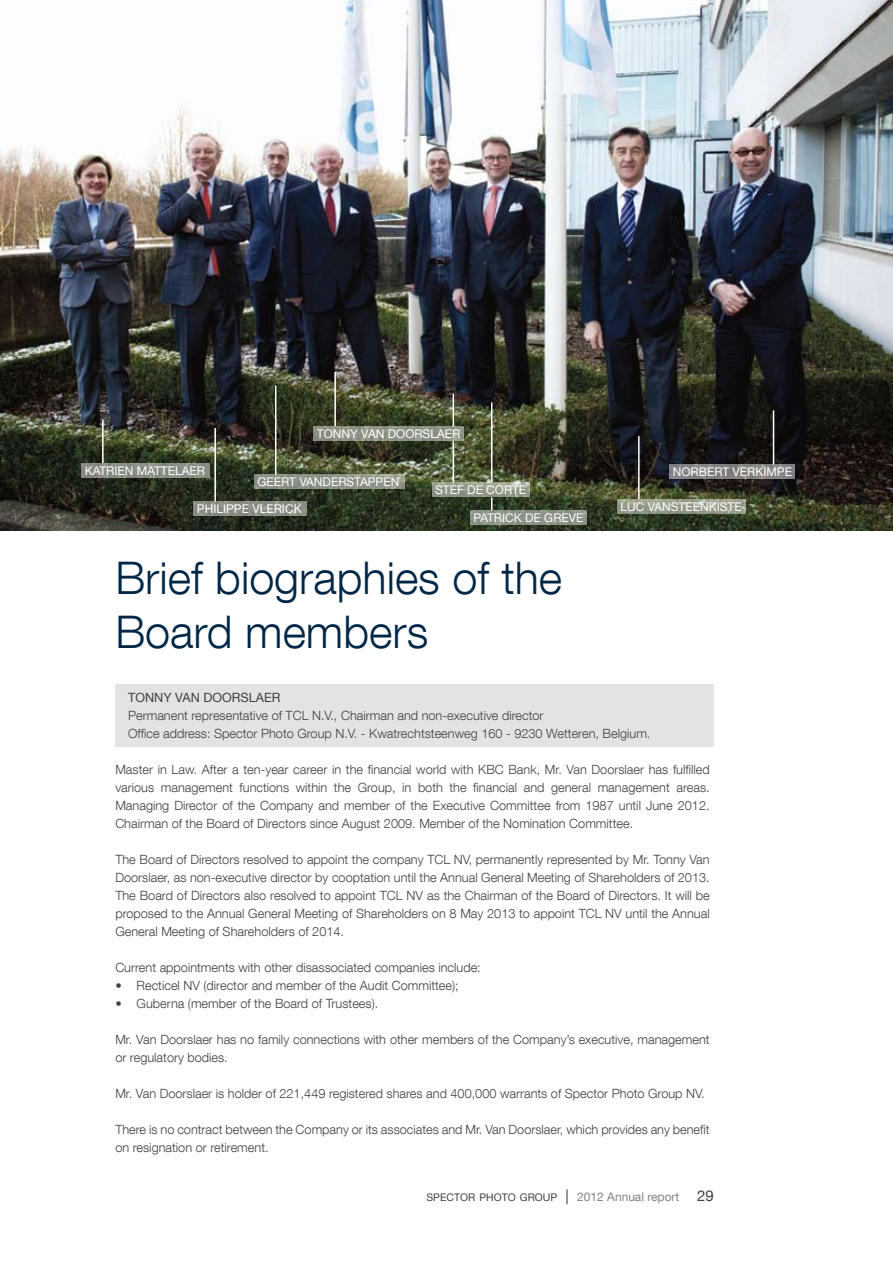
<style>
.page{position:relative;width:893px;height:1263px;background:#fff}
.page>*{position:absolute;margin:0;border:0;box-sizing:border-box;transform-origin:0 0}
.t1{font:300 45px/53.8px "Helvetica Neue LT Com";color:#002747}
.t2{font:300 12.75px/18px "Helvetica Neue LT Com";color:#414142}
.t3{font:12.75px "Helvetica Neue LT Com";color:#414142}
.t4{font:12px "Helvetica Neue LT Com";color:#fff}
.t5{font:10.5px "Helvetica Neue LT Com";color:#414142}
.s1{font-size:15px}
.s2{font-size:12px;color:#808285}
</style>
<div class="page">
<div style="left:115px;top:685px;width:599px;height:62px;background:#e2e3e4"></div>
<img style="left:0;top:0;width:893px;height:530px">
<svg style="left:82px;top:463px;width:128px;height:14px;background:#898d85"></svg>
<svg style="left:194px;top:501px;width:113px;height:15px;background:#8c8f86"></svg>
<hr style="left:214px;top:428px;width:2px;height:73px;background:#fff">
<svg style="left:254px;top:474px;width:150px;height:15px;background:#8e9388"></svg>
<hr style="left:275px;top:386px;width:1px;height:89px;background:#fff">
<svg style="left:314px;top:426px;width:150px;height:15px;background:#8f9386"></svg>
<hr style="left:334px;top:372px;width:2px;height:54px;background:#fff">
<svg style="left:432px;top:482px;width:97px;height:15px"></svg>
<hr style="left:453px;top:441px;width:1px;height:42px;background:#fff">
<hr style="left:453px;top:394px;width:1px;height:32px;background:#fff">
<svg style="left:470px;top:510px;width:117px;height:15px;background:#8c9287"></svg>
<svg style="left:491px;top:497px;width:1px;height:13px"></svg>
<hr style="left:491px;top:402px;width:1px;height:80px;background:#fff">
<svg style="left:617px;top:499px;width:129px;height:15px;background:#9a9f8e"></svg>
<hr style="left:638px;top:436px;width:2px;height:63px;background:#fff">
<svg style="left:670px;top:465px;width:125px;height:14px;background:#848383"></svg>
<hr style="left:773px;top:410px;width:1px;height:54px;background:#fff">
<hr style="left:102px;top:420px;width:2px;height:43px;background:#fff">
<p class="t4" style="left:317px;top:426px;width:145px">TONNY VAN DOORSLAER</p>
<p class="t4" style="left:85px;top:463px;width:122px">KATRIEN MATTELAER</p>
<p class="t4" style="left:197px;top:501px;width:106px">PHILIPPE VLERICK</p>
<p class="t4" style="left:257px;top:474px;width:18px">GEERT</p>
<p class="t4" style="left:299px;top:474px;width:32px">VAN DER</p>
<p class="t4" style="left:347px;top:474px;width:52px">STAPPEN</p>
<p class="t4" style="left:435px;top:482px;width:77px">STEF DE CORTE</p>
<p class="t4" style="left:473px;top:510px;width:110px">PATRICK DE GREVE</p>
<h1 class="t1" style="left:115px;top:550px;width:448px">Brief biographies of the<br>Board members</h1>
<p class="t4" style="left:673px;top:464px;width:43px">NORBERT</p>
<p class="t4" style="left:733px;top:464px;width:60px">VERKIMPE</p>
<p class="t4" style="left:620px;top:499px;width:123px">LUC VANSTEENKISTE</p>
<p class="t3" style="left:128px;top:690px;width:154px">TONNY VAN DOORSLAER</p>
<p class="t2" style="left:128px;top:706px;width:524px">Permanent representative of TCL N.V., Chairman and non-executive director<br>Office address: Spector Photo Group N.V. - Kwatrechtsteenweg 160 - 9230 Wetteren, Belgium.</p>
<p class="t2" style="left:115px;top:760px;width:596px;text-align:justify">Master in Law. After a ten-year career in the financial world with KBC Bank, Mr. Van Doorslaer has fulfilled various management functions within the Group, in both the financial and general management areas.<br>Managing Director of the Company and member of the Executive Committee from 1987 until June 2012.<br>Chairman of the Board of Directors since August 2009. Member of the Nomination Committee.</p>
<p class="t2" style="left:115px;top:850px;width:596px;text-align:justify">The Board of Directors resolved to appoint the company TCL NV, permanently represented by Mr. Tonny Van Doorslaer, as non-executive director by cooptation until the Annual General Meeting of Shareholders of 2013.<br>The Board of Directors also resolved to appoint TCL NV as the Chairman of the Board of Directors. It will be proposed to the Annual General Meeting of Shareholders on 8 May 2013 to appoint TCL NV until the Annual General Meeting of Shareholders of 2014.</p>
<p class="t2" style="left:115px;top:958px;width:367px">Current appointments with other disassociated companies include:</p>
<p class="t2" style="left:115px;top:976px;width:345px">• Recticel NV (director and member of the Audit Committee);</p>
<p class="t2" style="left:115px;top:994px;width:264px">• Guberna (member of the Board of Trustees).</p>
<p class="t2" style="left:115px;top:1030px;width:596px">Mr. Van Doorslaer has no family connections with other members of the Company’s executive, management or regulatory bodies.</p>
<p class="t2" style="left:115px;top:1084px;width:591px">Mr. Van Doorslaer is holder of 221,449 registered shares and 400,000 warrants of Spector Photo Group NV.</p>
<p class="t2" style="left:115px;top:1120px;width:596px">There is no contract between the Company or its associates and Mr. Van Doorslaer, which provides any benefit on resignation or retirement.</p>
<p class="t5" style="left:426px;top:1191px;width:289px">SPECTOR PHOTO GROUP <span class="s1">|</span> <span class="s2">2012 ANNUAL REPORT</span> <span class="s1">29</span></p>
</div>
